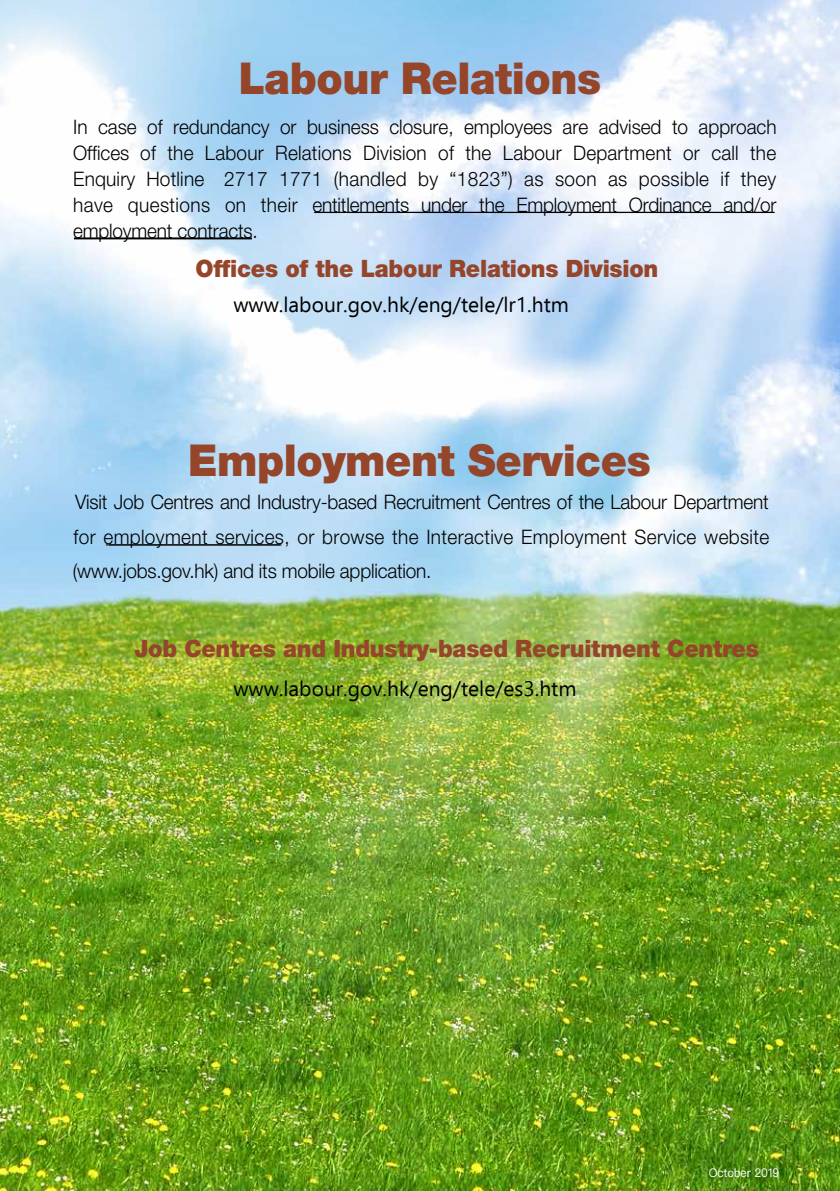
<style>
.page{position:relative;width:840px;height:1191px;background:#fff}
.page>*{position:absolute;margin:0;border:0;box-sizing:border-box;transform-origin:0 0}
.t1{font:900 44px "Helvetica Neue";letter-spacing:-.01em;color:#95452a;scale:.95 1}
.t2{font:900 24px "Helvetica Neue";letter-spacing:-.01em;color:#95452a;scale:.95 1}
.t3{font:21px "Ebrima";color:#000}
.t4{font:300 20px/26px "Helvetica Neue";letter-spacing:-.01em;color:#000;text-align:justify;scale:.95 1}
.t5{font:12px "Ping Fang TC";letter-spacing:-.01em;color:#fff;scale:.95 1}
</style>
<div class="page">
<img style="left:0;top:0;width:839px;height:1191px">
<hr style="left:839px;top:981px;width:1px;height:210px;background:#00a73b">
<hr style="left:74px;top:238px;width:178px;height:1px;background:#000">
<hr style="left:314px;top:212px;width:460px;height:1px;background:#000">
<hr style="left:106px;top:544px;width:175px;height:1px;background:#000">
<h1 class="t1" style="left:238px;top:52px;width:383px">Labour Relations</h1>
<p class="t4" style="left:73px;top:113px;width:741px">In case of redundancy or business closure, employees are advised to approach Offices of the Labour Relations Division of the Labour Department or call the Enquiry Hotline 2717 1771 (handled by “1823”) as soon as possible if they have questions on their entitlements under the Employment Ordinance and/or employment contracts.</p>
<p class="t2" style="left:195px;top:254px;width:488px">Offices of the Labour Relations Division</p>
<p class="t3" style="left:233px;top:289px;width:337px">www.labour.gov.hk/eng/tele/lr1.htm</p>
<h1 class="t1" style="left:188px;top:434px;width:488px">Employment Services</h1>
<p class="t4" style="left:73px;top:484px;width:734px;line-height:34.4px">Visit Job Centres and Industry-based Recruitment Centres of the Labour Department for employment services, or browse the Interactive Employment Service website (www.jobs.gov.hk) and its mobile application.</p>
<p class="t2" style="left:134px;top:634px;width:658px">Job Centres and Industry-based Recruitment Centres</p>
<p class="t3" style="left:233px;top:673px;width:344px">www.labour.gov.hk/eng/tele/es3.htm</p>
<p class="t5" style="left:708px;top:1165px;width:76px">October 2019</p>
</div>
